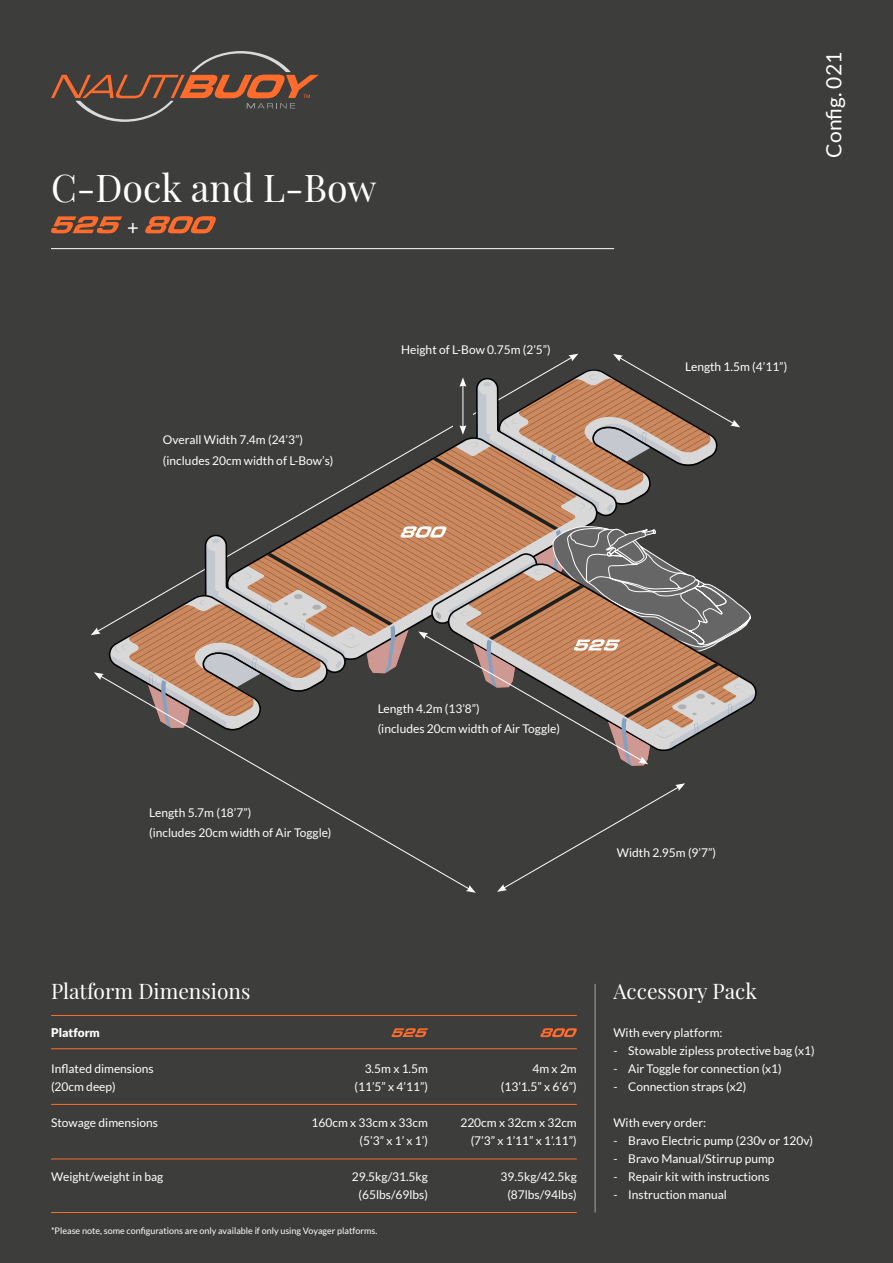
<style>
.page{position:relative;width:893px;height:1263px;background:#3d3d3c}
.page>*{position:absolute;margin:0;border:0;box-sizing:border-box;transform-origin:0 0}
.Section_header{font:37.5px "Playfair Display";color:#fff}
.Headline{font:21px "Playfair Display";color:#fff}
.Body_-_10pt{font:21px "Lato";color:#fff}
.Body_-_10pt-2{font:20.25px "Lato";color:#fff}
.Body_-_10pt-3{font:12px/18px "Lato";color:#fff}
.Bullets_Numbers{font:12px "Lato";color:#fff}
.Body_-_10pt-4{font:900 12px "Lato";color:#fff}
.Body_-_10pt-5{font:9px "Lato";color:#fff}
</style>
<div class="page">
<svg style="left:497px;top:783px;width:188px;height:109px"></svg>
<svg style="left:51px;top:51px;width:268px;height:71px"></svg>
<hr style="left:51px;top:248px;width:563px;height:1px;background:#fff">
<hr style="left:595px;top:984px;width:1px;height:228px;background:#a3a5a7">
<hr style="left:51px;top:1158px;width:526px;height:1px;background:#ff6c2c">
<hr style="left:51px;top:1212px;width:526px;height:1px;background:#ff6c2c">
<hr style="left:51px;top:1104px;width:526px;height:1px;background:#ff6c2c">
<hr style="left:51px;top:1048px;width:526px;height:1px;background:#ff6c2c">
<hr style="left:51px;top:1015px;width:526px;height:1px;background:#ff6c2c">
<svg style="left:391px;top:1028px;width:37px;height:9px"></svg>
<svg style="left:51px;top:216px;width:71px;height:17px"></svg>
<svg style="left:540px;top:1028px;width:37px;height:9px"></svg>
<svg style="left:145px;top:216px;width:71px;height:17px"></svg>
<svg style="left:255px;top:766px;width:211px;height:122px"></svg>
<svg style="left:466px;top:885px;width:10px;height:8px"></svg>
<svg style="left:91px;top:354px;width:665px;height:412px"></svg>
<p class="Section_header" style="left:51px;top:158px;width:327px">C-Dock and L-Bow</p>
<p class="Body_-_10pt-2" style="left:127px;top:216px;width:13px">+</p>
<p class="Body_-_10pt-3" style="left:163px;top:430px;width:172px;line-height:20.2px">Overall Width 7.4m (24’3”) (includes 20cm width of L-Bow’s)</p>
<p class="Body_-_10pt-3" style="left:401px;top:341px;width:151px">Height of L-Bow 0.75m (2’5”)</p>
<p class="Body_-_10pt" style="left:822px;top:158px;width:107px;rotate:-90deg">Config. 021</p>
<p class="Body_-_10pt-3" style="left:685px;top:358px;width:104px">Length 1.5m (4’11”)</p>
<p class="Body_-_10pt-3" style="left:149px;top:802px;width:184px;line-height:20.2px">Length 5.7m (18’7”)<br>(includes 20cm width of Air Toggle)</p>
<p class="Body_-_10pt-3" style="left:378px;top:699px;width:184px;line-height:20.2px">Length 4.2m (13’8”)<br>(includes 20cm width of Air Toggle)</p>
<p class="Body_-_10pt-3" style="left:617px;top:843px;width:101px">Width 2.95m (9’7”)</p>
<p class="Headline" style="left:51px;top:974px;width:201px">Platform Dimensions</p>
<p class="Headline" style="left:613px;top:974px;width:145px">Accessory Pack</p>
<p class="Body_-_10pt-4" style="left:51px;top:1025px;width:50px">Platform</p>
<p class="Body_-_10pt-3" style="left:51px;top:1059px;width:104px">Inflated dimensions (20cm deep)</p>
<p class="Body_-_10pt-3" style="left:51px;top:1113px;width:108px">Stowage dimensions</p>
<p class="Body_-_10pt-3" style="left:355px;top:1059px;width:75px;text-align:right">3.5m x 1.5m (11’5” x 4’11”)</p>
<p class="Body_-_10pt-3" style="left:312px;top:1113px;width:118px;text-align:right">160cm x 33cm x 33cm (5’3” x 1’ x 1’)</p>
<p class="Body_-_10pt-3" style="left:352px;top:1167px;width:78px;text-align:center">29.5kg/31.5kg (65lbs/69lbs)</p>
<p class="Body_-_10pt-5" style="left:51px;top:1226px;width:328px">*Please note, some configurations are only available if only using Voyager platforms.</p>
<p class="Body_-_10pt-3" style="left:51px;top:1167px;width:114px">Weight/weight in bag</p>
<p class="Body_-_10pt-3" style="left:501px;top:1059px;width:78px;text-align:right">4m x 2m (13’1.5” x 6’6”)</p>
<p class="Body_-_10pt-3" style="left:460px;top:1113px;width:118px;text-align:right">220cm x 32cm x 32cm (7’3” x 1’11” x 1’.11”)</p>
<p class="Body_-_10pt-3" style="left:501px;top:1167px;width:78px;text-align:center">39.5kg/42.5kg (87lbs/94lbs)</p>
<p class="Bullets_Numbers" style="left:613px;top:1025px;width:111px">With every platform:</p>
<p class="Bullets_Numbers" style="left:613px;top:1043px;width:203px">- Stowable zipless protective bag (x1)</p>
<p class="Bullets_Numbers" style="left:613px;top:1061px;width:170px">- Air Toggle for connection (x1)</p>
<p class="Bullets_Numbers" style="left:613px;top:1079px;width:134px">- Connection straps (x2)</p>
<p class="Bullets_Numbers" style="left:613px;top:1115px;width:94px">With every order:</p>
<p class="Bullets_Numbers" style="left:613px;top:1133px;width:201px">- Bravo Electric pump (230v or 120v)</p>
<p class="Bullets_Numbers" style="left:613px;top:1151px;width:163px">- Bravo Manual/Stirrup pump</p>
<p class="Bullets_Numbers" style="left:613px;top:1169px;width:158px">- Repair kit with instructions</p>
<p class="Bullets_Numbers" style="left:613px;top:1187px;width:115px">- Instruction manual</p>
</div>
